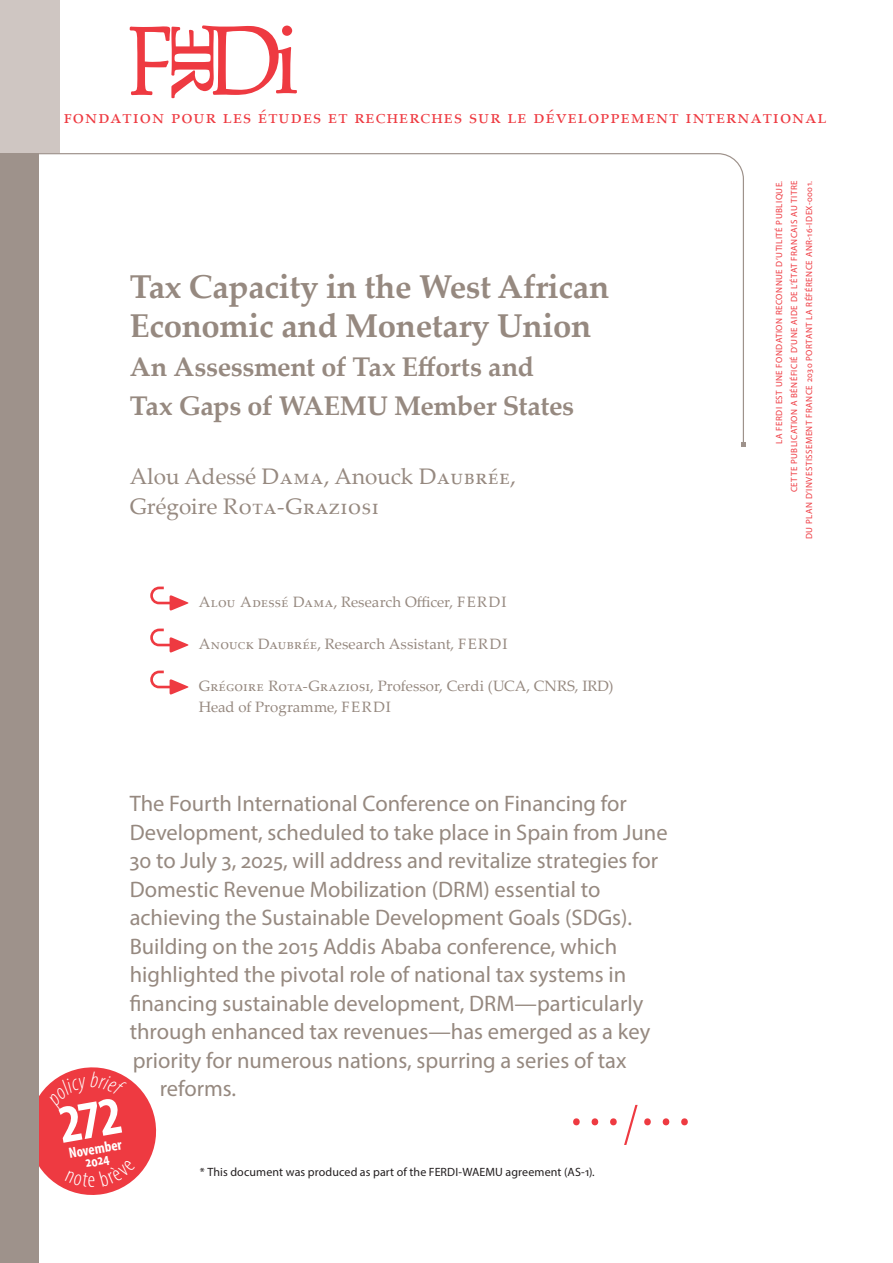
<style>
.page{position:relative;width:893px;height:1263px;background:#fff}
.page>*{position:absolute;margin:0;border:0;box-sizing:border-box;transform-origin:0 0}
.t1{font:55.5px "Myriad Pro";color:#ee3a41}
.Titre_a{font:700 33px/39px "Palatino Linotype";letter-spacing:-.01em;color:#968980}
.Titre_f{font:700 27px/39px "Palatino Linotype";letter-spacing:-.015em;color:#968980}
.Début_texte{font:22.5px "Myriad Pro";color:#968980}
.Auteurs{font:22.5px/30px "Palatino Linotype";color:#968980}
.t2{font:19.5px "Palatino Linotype";letter-spacing:.05em;color:#ee3a41}
.Bio_auteurs{font:15px/21px "Palatino Linotype";letter-spacing:.005em;color:#968980}
.t3{font:700 condensed 15px/12px "Myriad Pro";color:#fff;text-align:center}
.Notes-français{font:12px "Myriad Pro";letter-spacing:.01em;color:#231f20}
.t4{font:9px/15px "Myriad Pro";letter-spacing:.05em;color:#ee3a41;text-align:right}
.s1{font-weight:300;font-stretch:condensed}
</style>
<div class="page">
<svg style="left:130px;top:25px;width:167px;height:73px"></svg>
<div style="left:0;top:0;width:60px;height:153px;background:#cfc6c2"></div>
<svg style="left:150px;top:587px;width:38px;height:23px"></svg>
<svg style="left:150px;top:629px;width:38px;height:23px"></svg>
<svg style="left:150px;top:671px;width:38px;height:23px"></svg>
<div style="left:0;top:153px;width:38px;height:1110px;background:#9e928b"></div>
<svg style="left:38px;top:153px;width:706px;height:293px"></svg>
<svg style="left:741px;top:442px;width:5px;height:5px"></svg>
<svg style="left:38px;top:1062px;width:119px;height:138px"></svg>
<p class="t2" style="left:64px;top:103px;width:764px">fondation pour les études et recherches sur le développement international</p>
<p class="Titre_a" style="left:130px;top:267px;width:481px">Tax Capacity in the West African<br>Economic and Monetary Union</p>
<p class="Titre_f" style="left:130px;top:347px;width:446px">An Assessment of Tax Efforts and<br>Tax Gaps of WAEMU Member States</p>
<p class="Auteurs" style="left:130px;top:460px;width:388px">Alou Adessé Dama, Anouck Daubrée,<br>Grégoire Rota-Graziosi</p>
<p class="Bio_auteurs" style="left:199px;top:591px;width:309px">Alou Adessé Dama, Research Officer, FERDI</p>
<p class="Bio_auteurs" style="left:199px;top:633px;width:310px">Anouck Daubrée, Research Assistant, FERDI</p>
<p class="Bio_auteurs" style="left:199px;top:675px;width:416px">Grégoire Rota-Graziosi, Professor, Cerdi (UCA, CNRS, IRD)<br>Head of Programme, FERDI</p>
<p class="Début_texte" style="left:130px;top:790px;width:499px">The Fourth International Conference on Financing for</p>
<p class="Début_texte" style="left:130px;top:818px;width:539px">Development, scheduled to take place in Spain from June</p>
<p class="Début_texte" style="left:130px;top:847px;width:530px">30 to July 3, 2025, will address and revitalize strategies for</p>
<p class="Début_texte" style="left:130px;top:875px;width:472px">Domestic Revenue Mobilization (DRM) essential to</p>
<p class="Début_texte" style="left:130px;top:904px;width:504px">achieving the Sustainable Development Goals (SDGs).</p>
<p class="Début_texte" style="left:130px;top:932px;width:489px">Building on the 2015 Addis Ababa conference, which</p>
<p class="Début_texte" style="left:130px;top:961px;width:498px">highlighted the pivotal role of national tax systems in</p>
<p class="Début_texte" style="left:130px;top:989px;width:515px">financing sustainable development, DRM—particularly</p>
<p class="Début_texte" style="left:130px;top:1018px;width:522px">through enhanced tax revenues—has emerged as a key</p>
<p class="Début_texte" style="left:133px;top:1046px;width:495px">priority for numerous nations, spurring a series of tax</p>
<p class="Début_texte" style="left:160px;top:1075px;width:78px">reforms.</p>
<p class="t1" style="left:567px;top:1072px;width:128px">…<span class="s1">/</span>…</p>
<p class="t3" style="left:68px;top:1147px;width:55px;rotate:-10deg">November<br>2024</p>
<p class="Notes-français" style="left:200px;top:1164px;width:396px">* This document was produced as part of the FERDI-WAEMU agreement (AS-1).</p>
<p class="t4" style="left:771px;top:539px;width:360px;rotate:-90deg">LA FERDI EST UNE FONDATION RECONNUE D’UTILITÉ PUBLIQUE.<br>CETTE PUBLICATION A BÉNÉFICIÉ D’UNE AIDE DE L’ÉTAT FRANCAIS AU TITRE<br>DU PLAN D’INVESTISSEMENT FRANCE 2030 PORTANT LA RÉFÉRENCE ANR-16-IDEX-0001.</p>
</div>
